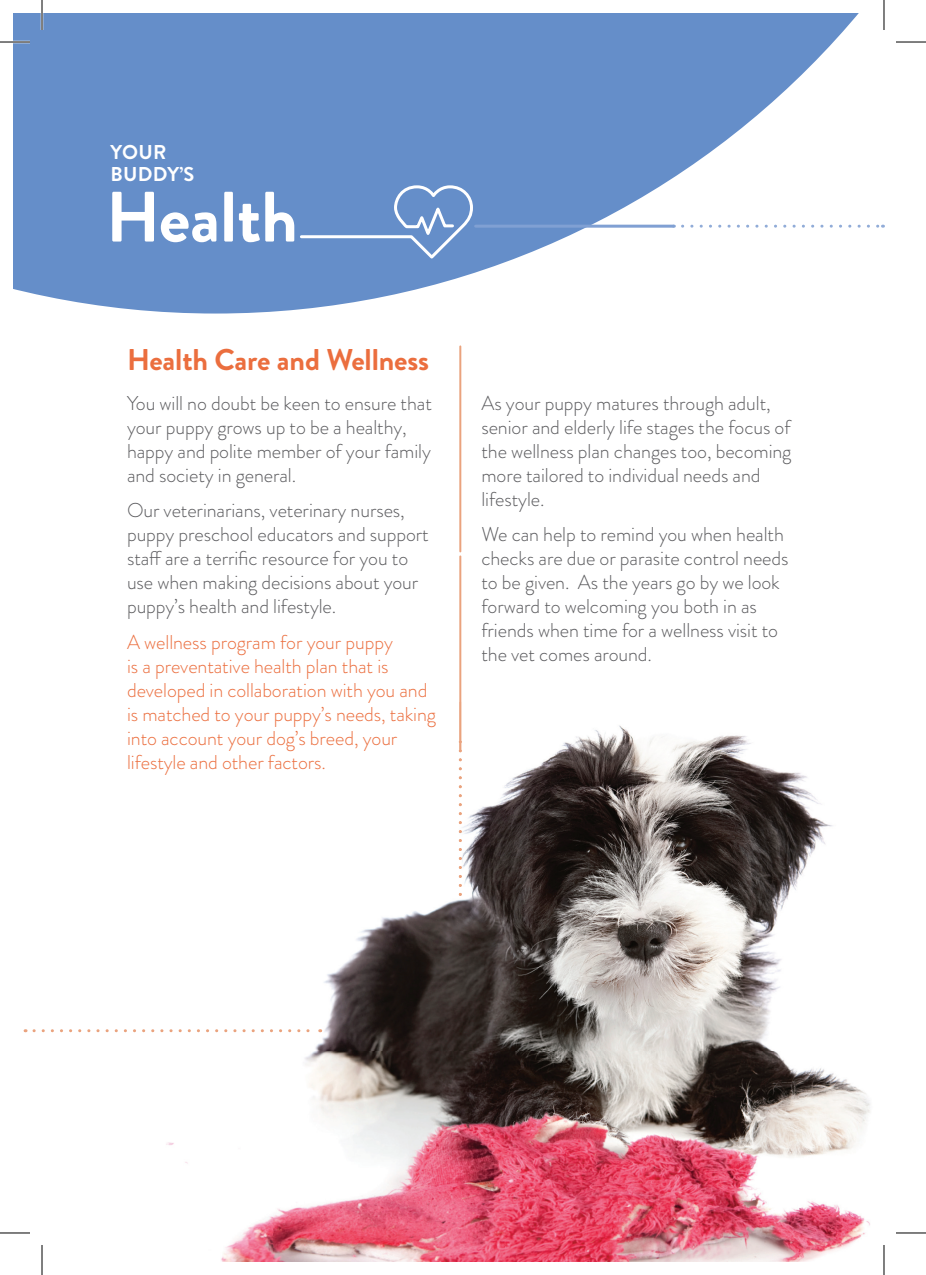
<style>
.page{position:relative;width:926px;height:1275px;background:#fff}
.page>*{position:absolute;margin:0;border:0;box-sizing:border-box;transform-origin:0 0}
.t1{font:700 71px "Brandon Grotesque";letter-spacing:-.005em;color:#fff}
.t2{font:700 30px "Brandon Grotesque";letter-spacing:-.005em;color:#eb6e3e}
.t3{font:300 20px/24px "Brandon Grotesque";letter-spacing:-.005em;color:#5b5b5e}
.t4{font:300 20px/24px "Brandon Grotesque";letter-spacing:-.005em;color:#eb6e3e}
.t5{font:700 20px/21.8px "Brandon Grotesque";letter-spacing:.015em;color:#fff}
</style>
<div class="page">
<hr style="left:459px;top:346px;width:2px;height:205px;background:#eaa37e">
<hr style="left:459px;top:555px;width:2px;height:196px;background:#eaa37e">
<img style="left:134px;top:725px;width:736px;height:536px">
<img style="left:459px;top:702px;width:3px;height:38px">
<img style="left:459px;top:740px;width:3px;height:156px">
<svg style="left:14px;top:14px;width:871px;height:299px;fill:#658ec9"></svg>
<svg style="left:298px;top:184px;width:176px;height:73px;background:#7398ce"></svg>
<svg style="left:682px;top:225px;width:201px;height:3px"></svg>
<hr style="left:476px;top:225px;width:197px;height:3px;background:#80a0d3">
<svg style="left:34px;top:1029px;width:287px;height:3px"></svg>
<hr style="left:0;top:41px;width:30px;height:2px;background:#fff">
<hr style="left:41px;top:0;width:2px;height:30px;background:#fff">
<hr style="left:883px;top:0;width:2px;height:30px;background:#fff">
<hr style="left:0;top:42px;width:30px;height:1px;background:#000">
<hr style="left:896px;top:42px;width:30px;height:1px;background:#000">
<hr style="left:0;top:1232px;width:30px;height:1px;background:#000">
<hr style="left:896px;top:1232px;width:30px;height:1px;background:#000">
<hr style="left:42px;top:0;width:1px;height:30px;background:#000">
<hr style="left:42px;top:1245px;width:1px;height:30px;background:#000">
<hr style="left:884px;top:0;width:1px;height:30px;background:#000">
<hr style="left:884px;top:1245px;width:1px;height:30px;background:#000">
<p class="t5" style="left:110px;top:142px;width:85px">YOUR<br>BUDDY’S</p>
<h1 class="t1" style="left:106px;top:167px;width:194px">Health</h1>
<h2 class="t2" style="left:127px;top:338px;width:304px">Health Care and Wellness</h2>
<p class="t3" style="left:127px;top:391px;width:306px">You will no doubt be keen to ensure that your puppy grows up to be a healthy, happy and polite member of your family and society in general.</p>
<p class="t3" style="left:127px;top:498px;width:303px">Our veterinarians, veterinary nurses, puppy preschool educators and support staff are a terrific resource for you to use when making decisions about your puppy’s health and lifestyle.</p>
<p class="t4" style="left:127px;top:630px;width:311px">A wellness program for your puppy<br>is a preventative health plan that is developed in collaboration with you and is matched to your puppy’s needs, taking into account your dog’s breed, your lifestyle and other factors.</p>
<p class="t3" style="left:481px;top:391px;width:312px">As your puppy matures through adult, senior and elderly life stages the focus of the wellness plan changes too, becoming more tailored to individual needs and lifestyle.</p>
<p class="t3" style="left:481px;top:522px;width:309px">We can help to remind you when health checks are due or parasite control needs to be given. As the years go by we look forward to welcoming you both in as friends when time for a wellness visit to the vet comes around.</p>
</div>
